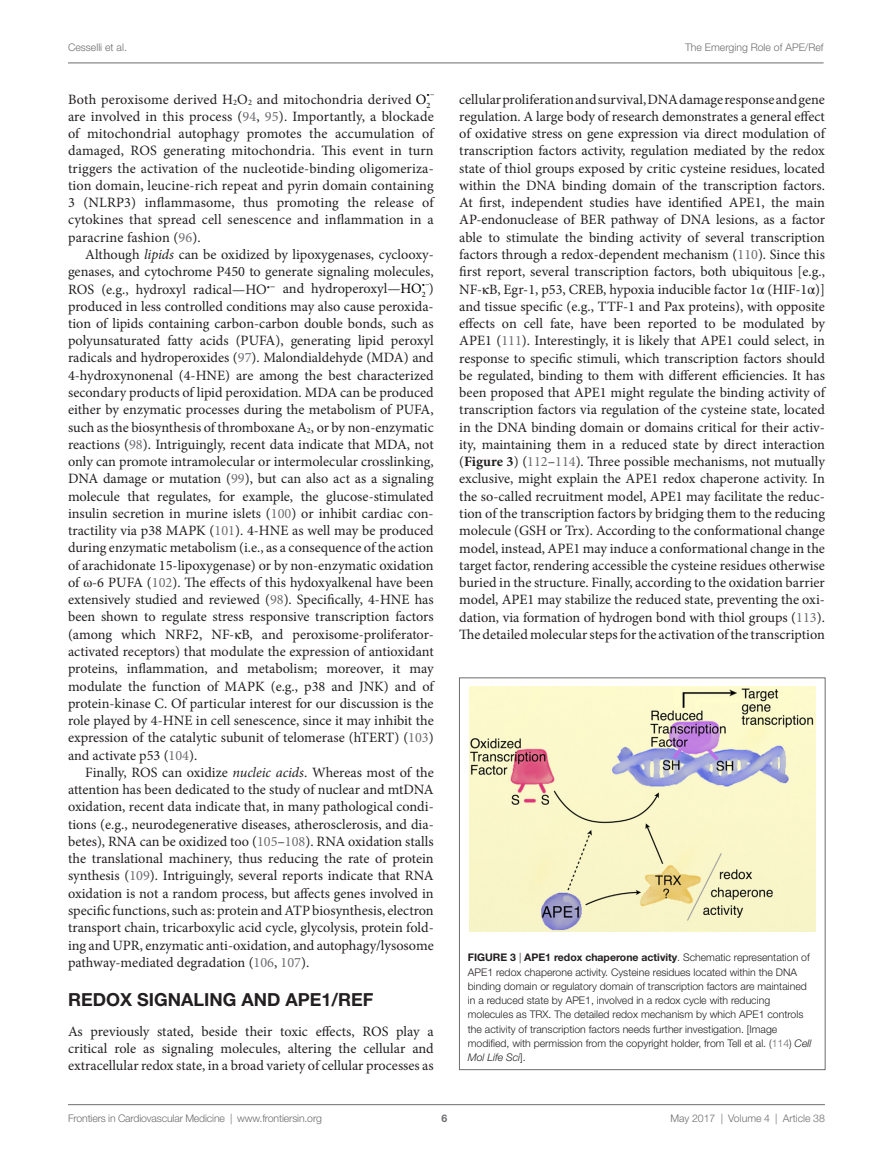
<style>
.page{position:relative;width:893px;height:1170px;background:#fff}
.page>*{position:absolute;margin:0;border:0;box-sizing:border-box;transform-origin:0 0}
.t1{font:700 18px "Helvetica Neue LT Std";color:#231f20}
.t2{font:14.25px/17.2px "Minion Pro";color:#231f20;text-align:justify}
.t3{font:300 10.5px/14.2px "Helvetica Neue LT Std";color:#231f20}
.t4{font:300 10.5px "Helvetica Neue LT Std";letter-spacing:-.015em;color:#6c6d70}
.t5{font:700 10.5px "Helvetica Neue LT Std";color:#231f20}
.t6{font:700 10.5px "Helvetica Neue LT Std";color:#6c6d70}
.t7{font:8.25px "Euclid Extra";color:#000}
.s1{color:#000}
.s2{color:#6c6d70}
.s3{font-style:italic}
.s4{font-family:"STIX General"}
.s5{font-weight:700}
</style>
<div class="page">
<img style="left:469px;top:686px;width:346px;height:245px">
<div style="left:459px;top:677px;width:366px;height:392px;border:1px solid #6c6d70"></div>
<hr style="left:68px;top:63px;width:756px;height:1px;background:#6c6d70">
<hr style="left:68px;top:1104px;width:757px;height:1px;background:#6c6d70">
<p class="t4" style="left:68px;top:41px;width:60px">Cesselli et al.</p>
<p class="t4" style="left:685px;top:41px;width:140px">The Emerging Role of APE/Ref</p>
<p class="t2" style="left:68px;top:90px;width:364px">Both peroxisome derived H<sub>2</sub>O<sub>2</sub> and mitochondria derived <span class="s1">O</span><sub>2</sub></p>
<p class="t7" style="left:427px;top:90px;width:9px">i−</p>
<p class="t2" style="left:68px;top:108px;width:367px">are involved in this process (<span class="s2">94</span>, <span class="s2">95</span>). Importantly, a blockade of mitochondrial autophagy promotes the accumulation of damaged, ROS generating mitochondria. This event in turn triggers the activation of the nucleotide-binding oligomeriza&shy;tion domain, leucine-rich repeat and pyrin domain containing 3 (NLRP3) inflammasome, thus promoting the release of cytokines that spread cell senescence and inflammation in a paracrine fashion (<span class="s2">96</span>).</p>
<p class="t2" style="left:68px;top:246px;width:367px;text-indent:17px">Although <span class="s3">lipids</span> can be oxidized by lipoxygenases, cyclooxy&shy;genases, and cytochrome P450 to generate signaling molecules, ROS (e.g., hydroxyl radical—HO<sup>•</sup><sup>−</sup> and hydroperoxyl—<span class="s1">HO</span><sub>2</sub> )</p>
<p class="t7" style="left:422px;top:279px;width:9px">i−</p>
<p class="t2" style="left:68px;top:297px;width:367px">produced in less controlled conditions may also cause peroxida&shy;tion of lipids containing carbon-carbon double bonds, such as polyunsaturated fatty acids (PUFA), generating lipid peroxyl radicals and hydroperoxides (<span class="s2">97</span>). Malondialdehyde (MDA) and 4-hydroxynonenal (4-HNE) are among the best characterized secondary products of lipid peroxidation. MDA can be produced either by enzymatic processes during the metabolism of PUFA, such as the biosynthesis of thromboxane A<sub>2</sub>, or by non-enzymatic reactions (<span class="s2">98</span>). Intriguingly, recent data indicate that MDA, not only can promote intramolecular or intermolecular crosslinking, DNA damage or mutation (<span class="s2">99</span>), but can also act as a signaling molecule that regulates, for example, the glucose-stimulated insulin secretion in murine islets (<span class="s2">100</span>) or inhibit cardiac con&shy;tractility via p38 MAPK (<span class="s2">101</span>). 4-HNE as well may be produced during enzymatic metabolism (i.e., as a consequence of the action of arachidonate 15-lipoxygenase) or by non-enzymatic oxidation of <span class="s4">ω</span>-6 PUFA (<span class="s2">102</span>). The effects of this hydoxyalkenal have been extensively studied and reviewed (<span class="s2">98</span>). Specifically, 4-HNE has been shown to regulate stress responsive transcription factors (among which NRF2, NF-<span class="s4">κ</span>B, and peroxisome-proliferator&shy;activated receptors) that modulate the expression of antioxidant proteins, inflammation, and metabolism; moreover, it may modulate the function of MAPK (e.g., p38 and JNK) and of protein-kinase C. Of particular interest for our discussion is the role played by 4-HNE in cell senescence, since it may inhibit the expression of the catalytic subunit of telomerase (hTERT) (<span class="s2">103</span>) and activate p53 (<span class="s2">104</span>).</p>
<p class="t2" style="left:68px;top:763px;width:367px;text-indent:17px">Finally, ROS can oxidize <span class="s3">nucleic acids</span>. Whereas most of the attention has been dedicated to the study of nuclear and mtDNA oxidation, recent data indicate that, in many pathological condi&shy;tions (e.g., neurodegenerative diseases, atherosclerosis, and dia&shy;betes), RNA can be oxidized too (<span class="s2">105</span>–<span class="s2">108</span>). RNA oxidation stalls the translational machinery, thus reducing the rate of protein synthesis (<span class="s2">109</span>). Intriguingly, several reports indicate that RNA oxidation is not a random process, but affects genes involved in specific functions, such as: protein and ATP biosynthesis, electron transport chain, tricarboxylic acid cycle, glycolysis, protein fold&shy;ing and UPR, enzymatic anti-oxidation, and autophagy/lysosome pathway-mediated degradation (<span class="s2">106</span>, <span class="s2">107</span>).</p>
<p class="t1" style="left:68px;top:987px;width:307px">REDOX SIGNALING AND APE1/REF</p>
<p class="t2" style="left:68px;top:1022px;width:367px">As previously stated, beside their toxic effects, ROS play a critical role as signaling molecules, altering the cellular and extracellular redox state, in a broad variety of cellular processes as</p>
<p class="t2" style="left:459px;top:90px;width:367px">cellular proliferation and survival, DNA damage response and gene regulation. A large body of research demonstrates a general effect of oxidative stress on gene expression via direct modulation of transcription factors activity, regulation mediated by the redox state of thiol groups exposed by critic cysteine residues, located within the DNA binding domain of the transcription factors.<br>At first, independent studies have identified APE1, the main AP-endonuclease of BER pathway of DNA lesions, as a factor able to stimulate the binding activity of several transcription factors through a redox-dependent mechanism (<span class="s2">110</span>). Since this first report, several transcription factors, both ubiquitous [e.g., NF-<span class="s4">κ</span>B, Egr-1, p53, CREB, hypoxia inducible factor 1<span class="s4">α</span> (HIF-1<span class="s4">α</span>)] and tissue specific (e.g., TTF-1 and Pax proteins), with opposite effects on cell fate, have been reported to be modulated by APE1 (<span class="s2">111</span>). Interestingly, it is likely that APE1 could select, in response to specific stimuli, which transcription factors should be regulated, binding to them with different efficiencies. It has been proposed that APE1 might regulate the binding activity of transcription factors via regulation of the cysteine state, located in the DNA binding domain or domains critical for their activ&shy;ity, maintaining them in a reduced state by direct interaction (<span class="s5">Figure 3</span>) (<span class="s2">112</span>–<span class="s2">114</span>). Three possible mechanisms, not mutually exclusive, might explain the APE1 redox chaperone activity. In the so-called recruitment model, APE1 may facilitate the reduc&shy;tion of the transcription factors by bridging them to the reducing molecule (GSH or Trx). According to the conformational change model, instead, APE1 may induce a conformational change in the target factor, rendering accessible the cysteine residues otherwise buried in the structure. Finally, according to the oxidation barrier model, APE1 may stabilize the reduced state, preventing the oxi&shy;dation, via formation of hydrogen bond with thiol groups (<span class="s2">113</span>).<br>The detailed molecular steps for the activation of the transcription</p>
<p class="t3" style="left:468px;top:950px;width:345px;text-indent:33px"><span class="s5">e 3</span> | <span class="s5">APE1 redox chaperone activity</span>. Schematic representation of APE1 redox chaperone activity. Cysteine residues located within the DNA binding domain or regulatory domain of transcription factors are maintained in a reduced state by APE1, involved in a redox cycle with reducing molecules as TRX. The detailed redox mechanism by which APE1 controls the activity of transcription factors needs further investigation. [Image modified, with permission from the copyright holder, from Tell et al. (<span class="s2">114</span>) <span class="s3">Cell Mol Life Sci</span>].</p>
<p class="t5" style="left:468px;top:951px;width:18px">Figur</p>
<p class="t4" style="left:68px;top:1111px;width:255px">Frontiers in Cardiovascular Medicine | www.frontiersin.org</p>
<p class="t4" style="left:670px;top:1111px;width:156px">May 2017 | Volume 4 | Article 38</p>
<p class="t6" style="left:441px;top:1111px;width:7px">6</p>
</div>
